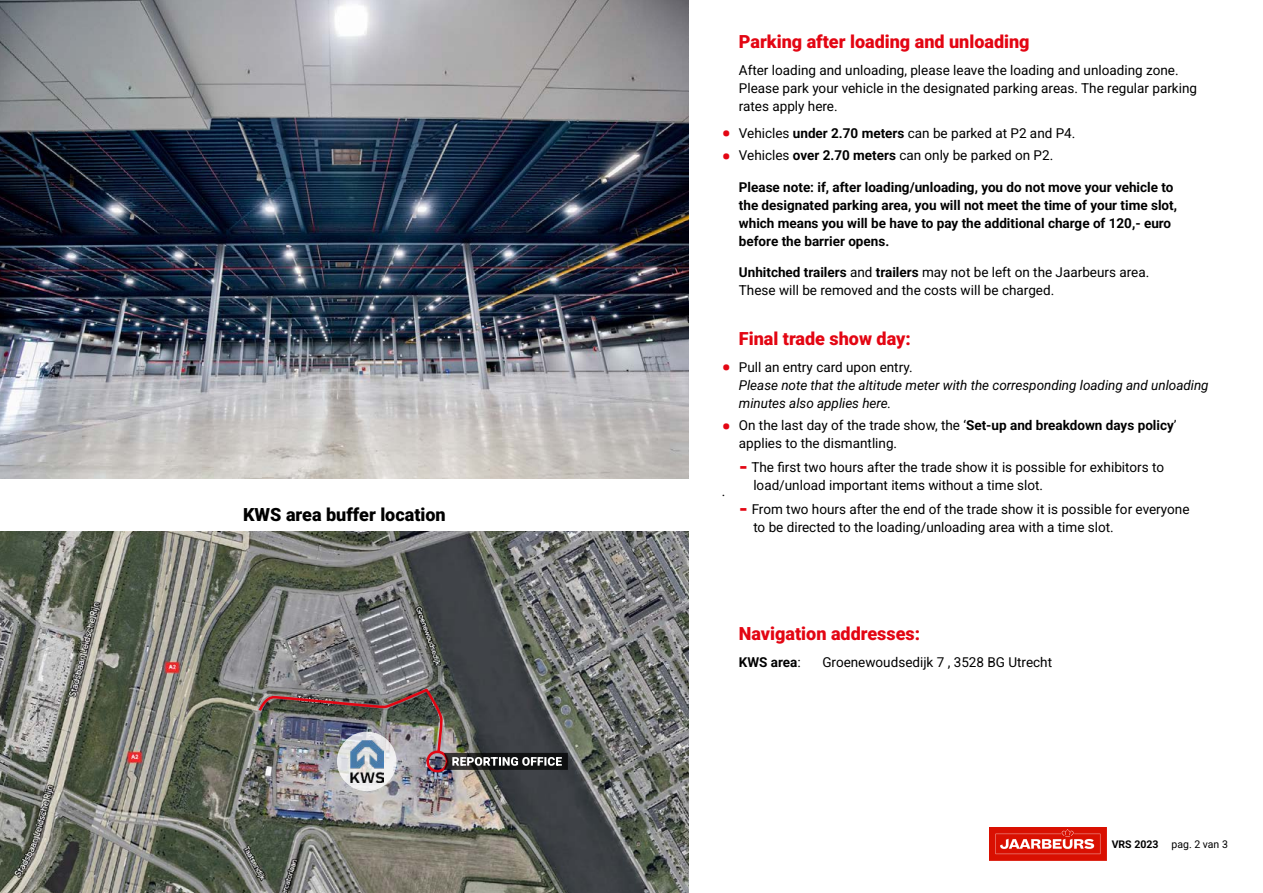
<style>
.page{position:relative;width:1263px;height:893px;background:#fff}
.page>*{position:absolute;margin:0;border:0;box-sizing:border-box;transform-origin:0 0}
.Kop_1{font:900 18px "Roboto";color:#e30613}
.Platte_tekst{font:900 18px "Roboto";color:#000}
.Opsomming_1{font:13.5px/18px "Roboto";color:#000}
.Platte_tekst-2{font:13.5px "Roboto";color:#000}
.Platte_tekst-3{font:700 13.5px "Roboto";color:#000}
.Opsomming_1-2{font:italic 13.5px/18px "Roboto";color:#000}
.t1{font:10.5px "Roboto";color:#000}
.s1{font-weight:900;font-size:24px;color:#e30613}
.s2{font-weight:700}
.s3{font-weight:900;font-style:normal;font-size:24px;color:#e30613}
.s4{font-style:normal}
.s5{font-weight:900;font-size:21px;color:#e30613}
.s6{font-weight:400}
</style>
<div class="page">
<img style="left:0;top:531px;width:689px;height:362px">
<div style="left:337px;top:732px;width:59px;height:59px;background:#f0eff0;border-radius:50%"></div>
<img style="left:350px;top:775px;width:33px;height:8px">
<img style="left:0;top:0;width:689px;height:478px">
<svg style="left:989px;top:839px;width:1px;height:15px"></svg>
<img style="left:257px;top:690px;width:311px;height:85px">
<img style="left:990px;top:828px;width:116px;height:32px">
<p class="Platte_tekst" style="left:243px;top:502px;width:204px">KWS area buffer location</p>
<p class="Kop_1" style="left:739px;top:29px;width:292px">Parking after loading and unloading</p>
<p class="Platte_tekst-2" style="left:739px;top:60px;width:441px">After loading and unloading, please leave the loading and unloading zone.</p>
<p class="Platte_tekst-2" style="left:739px;top:78px;width:460px">Please park your vehicle in the designated parking areas. The regular parking</p>
<p class="Platte_tekst-2" style="left:739px;top:96px;width:100px">rates apply here.</p>
<p class="Opsomming_1" style="left:722px;top:123px;width:355px"><span class="s1">•</span> Vehicles <span class="s2">under 2.70 meters</span> can be parked at P2 and P4.</p>
<p class="Opsomming_1" style="left:722px;top:146px;width:333px"><span class="s1">•</span> Vehicles <span class="s2">over 2.70 meters</span> can only be parked on P2.</p>
<p class="Platte_tekst-3" style="left:739px;top:177px;width:436px">Please note: if, after loading/unloading, you do not move your vehicle to</p>
<p class="Platte_tekst-3" style="left:739px;top:195px;width:440px">the designated parking area, you will not meet the time of your time slot,</p>
<p class="Platte_tekst-3" style="left:739px;top:213px;width:434px">which means you will be have to pay the additional charge of 120,- euro</p>
<p class="Platte_tekst-3" style="left:739px;top:231px;width:152px">before the barrier opens.</p>
<p class="Platte_tekst-2" style="left:739px;top:263px;width:412px"><span class="s2">Unhitched trailers</span> and <span class="s2">trailers</span> may not be left on the Jaarbeurs area.</p>
<p class="Platte_tekst-2" style="left:739px;top:281px;width:317px">These will be removed and the costs will be charged.</p>
<p class="Kop_1" style="left:739px;top:326px;width:174px">Final trade show day:</p>
<p class="Opsomming_1-2" style="left:739px;top:357px;width:471px;text-indent:-17px"><span class="s3">•</span> <span class="s4">Pull an entry card upon entry.<br></span>Please note that the altitude meter with the corresponding loading and unloading minutes also applies here.</p>
<p class="Opsomming_1" style="left:739px;top:416px;width:439px;text-indent:-17px"><span class="s1">•</span> On the last day of the trade show, the ‘<span class="s2">Set-up and breakdown days policy</span>’ applies to the dismantling.</p>
<p class="Opsomming_1" style="left:753px;top:458px;width:412px;text-indent:-14px"><span class="s5">-</span> The first two hours after the trade show it is possible for exhibitors to load/unload important items without a time slot.</p>
<p class="Opsomming_1" style="left:722px;top:482px;width:5px">.</p>
<p class="Opsomming_1" style="left:753px;top:500px;width:438px;text-indent:-14px"><span class="s5">-</span> From two hours after the end of the trade show it is possible for everyone to be directed to the loading/unloading area with a time slot.</p>
<p class="Kop_1" style="left:739px;top:621px;width:183px">Navigation addresses:</p>
<p class="Platte_tekst-3" style="left:739px;top:653px;width:63px">KWS area<span class="s6">:</span></p>
<p class="Platte_tekst-2" style="left:822px;top:653px;width:231px">Groenewoudsedijk 7 , 3528 BG Utrecht</p>
<p class="t1" style="left:1112px;top:837px;width:118px"><span class="s2">VRS 2023</span> pag. 2 van 3</p>
</div>
